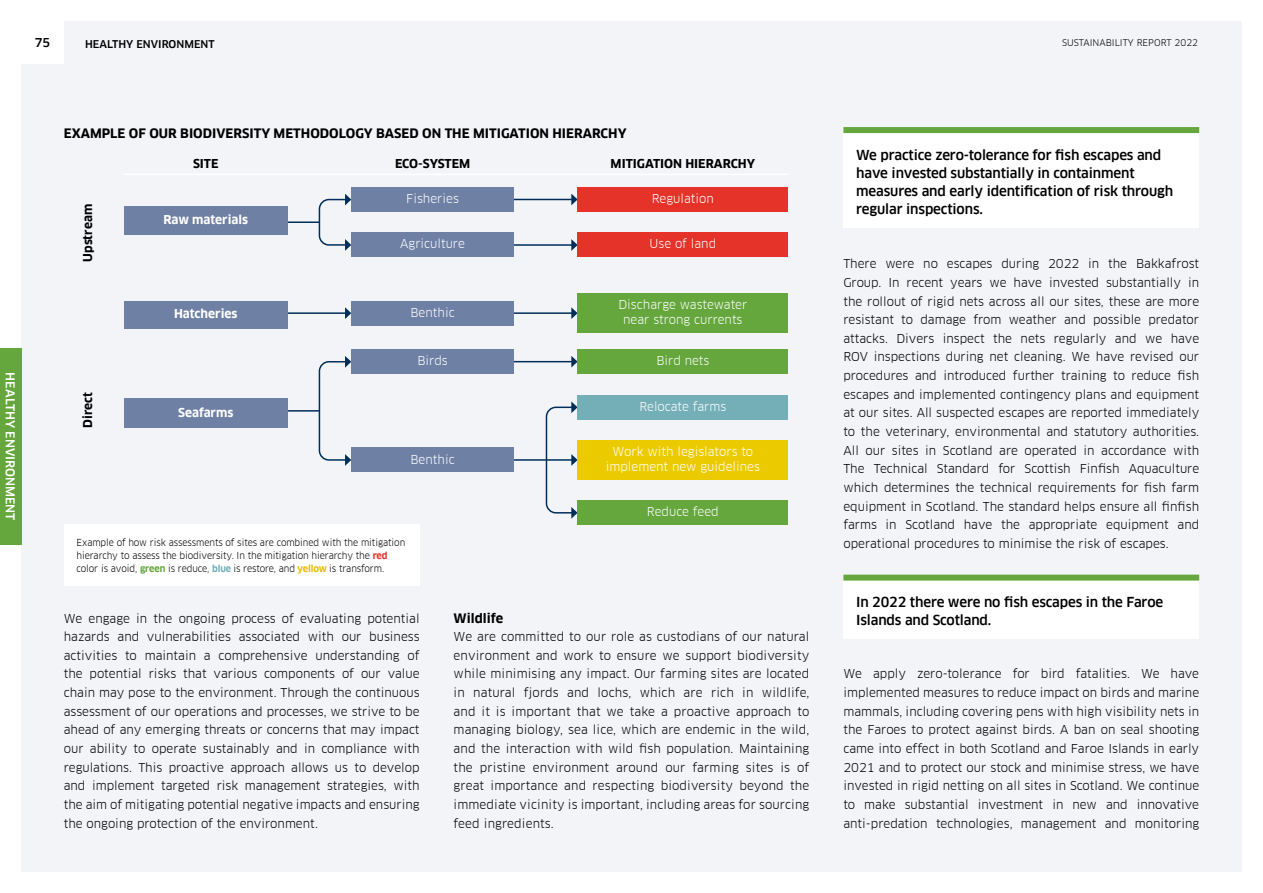
<style>
.page{position:relative;width:1263px;height:893px;background:#fff}
.page>*{position:absolute;margin:0;border:0;box-sizing:border-box;transform-origin:0 0}
.t1{font:500 13.5px/18px "Clan Offc";letter-spacing:-.01em;color:#000}
.t2{font:700 12.75px "Clan Offc";color:#000}
.t3{font:12px/18.6px "Clan Offc";color:#000;text-align:justify}
.t4{font:12px/15px "Clan Offc";color:#fff;text-align:center}
.t5{font:700 12px "Clan Offc";color:#000}
.t6{font:700 12px "Clan Offc";color:#fff}
.t7{font:500 12px "Clan Offc";color:#fff}
.t8{font:500 12px "Clan Offc";color:#000}
.t9{font:500 10.5px "Clan Offc";color:#000}
.t10{font:9.45px/12.8px "Clan Offc";letter-spacing:-.01em;color:#000;scale:.96 1}
.t11{font:9px "Clan Offc";color:#000}
.s1{font-weight:700;color:#e63329}
.s2{font-weight:700;color:#65a63d}
.s3{font-weight:700;color:#74afb8}
.s4{font-weight:700;color:#ebbd00}
</style>
<div class="page">
<div style="left:21px;top:21px;width:1221px;height:851px;background:#f2f4f8"></div>
<hr style="left:281px;top:312px;width:65px;height:2px;background:#002d59">
<svg style="left:345px;top:307px;width:6px;height:12px"></svg>
<hr style="left:507px;top:312px;width:65px;height:2px;background:#002d59">
<svg style="left:571px;top:307px;width:7px;height:12px"></svg>
<hr style="left:507px;top:361px;width:65px;height:1px;background:#002d59">
<svg style="left:571px;top:356px;width:7px;height:11px"></svg>
<hr style="left:507px;top:459px;width:65px;height:2px;background:#002d59">
<hr style="left:281px;top:410px;width:38px;height:2px;background:#002d59">
<svg style="left:318px;top:356px;width:33px;height:110px"></svg>
<svg style="left:545px;top:401px;width:33px;height:118px"></svg>
<div style="left:124px;top:301px;width:164px;height:27px;background:#6f80a5"></div>
<div style="left:351px;top:301px;width:163px;height:24px;background:#6f80a5"></div>
<div style="left:578px;top:294px;width:210px;height:39px;background:#65a63d"></div>
<div style="left:124px;top:399px;width:164px;height:29px;background:#6f80a5"></div>
<div style="left:578px;top:350px;width:210px;height:24px;background:#65a63d"></div>
<div style="left:351px;top:350px;width:163px;height:24px;background:#6f80a5"></div>
<div style="left:351px;top:448px;width:163px;height:24px;background:#6f80a5"></div>
<div style="left:578px;top:395px;width:210px;height:24px;background:#74afb8"></div>
<div style="left:578px;top:440px;width:210px;height:39px;background:#ebcb00"></div>
<div style="left:578px;top:501px;width:210px;height:24px;background:#65a63d"></div>
<hr style="left:507px;top:244px;width:65px;height:2px;background:#002d59">
<svg style="left:571px;top:239px;width:7px;height:12px"></svg>
<hr style="left:507px;top:199px;width:65px;height:1px;background:#002d59">
<svg style="left:571px;top:194px;width:7px;height:11px"></svg>
<hr style="left:281px;top:221px;width:38px;height:2px;background:#002d59">
<svg style="left:318px;top:194px;width:33px;height:57px"></svg>
<div style="left:124px;top:206px;width:164px;height:28px;background:#6f80a5"></div>
<div style="left:351px;top:188px;width:163px;height:24px;background:#6f80a5"></div>
<div style="left:578px;top:188px;width:210px;height:24px;background:#e63329"></div>
<div style="left:351px;top:233px;width:163px;height:24px;background:#6f80a5"></div>
<div style="left:578px;top:233px;width:210px;height:24px;background:#e63329"></div>
<hr style="left:124px;top:174px;width:664px;height:1px;background:#fff">
<div style="left:843px;top:127px;width:356px;height:100px;background:#fff"></div>
<div style="left:843px;top:127px;width:356px;height:6px;background:#65a63d"></div>
<div style="left:843px;top:575px;width:356px;height:64px;background:#fff"></div>
<div style="left:843px;top:575px;width:356px;height:6px;background:#65a63d"></div>
<div style="left:64px;top:524px;width:356px;height:62px;background:#fff"></div>
<div style="left:0;top:348px;width:21px;height:197px;background:#65a63d"></div>
<div style="left:21px;top:21px;width:43px;height:43px;background:#fff"></div>
<p class="t8" style="left:35px;top:36px;width:17px">75</p>
<p class="t9" style="left:85px;top:39px;width:131px">HEALTHY ENVIRONMENT</p>
<p class="t11" style="left:1062px;top:38px;width:138px">SUSTAINABILITY REPORT 2022</p>
<p class="t7" style="left:17px;top:372px;width:150px;rotate:90deg">HEALTHY ENVIRONMENT</p>
<p class="t2" style="left:64px;top:126px;width:564px">EXAMPLE OF OUR BIODIVERSITY METHODOLOGY BASED ON THE MITIGATION HIERARCHY</p>
<p class="t5" style="left:81px;top:262px;width:59px;rotate:-90deg">Upstream</p>
<p class="t5" style="left:81px;top:428px;width:37px;rotate:-90deg">Direct</p>
<p class="t5" style="left:193px;top:157px;width:27px">SITE</p>
<p class="t5" style="left:395px;top:157px;width:77px">ECO-SYSTEM</p>
<p class="t5" style="left:611px;top:157px;width:146px">MITIGATION HIERARCHY</p>
<p class="t6" style="left:163px;top:213px;width:86px">Raw materials</p>
<p class="t4" style="left:406px;top:191px;width:54px">Fisheries</p>
<p class="t4" style="left:652px;top:191px;width:64px">Regulation</p>
<p class="t4" style="left:400px;top:237px;width:66px">Agriculture</p>
<p class="t4" style="left:649px;top:237px;width:68px">Use of land</p>
<p class="t6" style="left:174px;top:307px;width:65px">Hatcheries</p>
<p class="t4" style="left:410px;top:305px;width:46px">Benthic</p>
<p class="t4" style="left:618px;top:297px;width:130px">Discharge wastewater near strong currents</p>
<p class="t6" style="left:178px;top:406px;width:57px">Seafarms</p>
<p class="t4" style="left:417px;top:353px;width:32px">Birds</p>
<p class="t4" style="left:656px;top:353px;width:54px">Bird nets</p>
<p class="t4" style="left:410px;top:452px;width:46px">Benthic</p>
<p class="t4" style="left:639px;top:399px;width:89px">Relocate farms</p>
<p class="t4" style="left:606px;top:444px;width:156px">Work with legislators to implement new guidelines</p>
<p class="t4" style="left:647px;top:504px;width:73px">Reduce feed</p>
<p class="t10" style="left:77px;top:536px;width:344px">Example of how risk assessments of sites are combined with the mitigation hierarchy to assess the biodiversity. In the mitigation hierarchy the <span class="s1">red </span>color is avoid, <span class="s2">green</span> is reduce, <span class="s3">blue</span> is restore, and <span class="s4">yellow</span> is transform.</p>
<p class="t3" style="left:64px;top:609px;width:357px">We engage in the ongoing process of evaluating potential hazards and vulnerabilities associated with our business activities to maintain a comprehensive understanding of the potential risks that various components of our value chain may pose to the environment. Through the continuous assessment of our operations and processes, we strive to be ahead of any emerging threats or concerns that may impact our ability to operate sustainably and in compliance with regulations. This proactive approach allows us to develop and implement targeted risk management strategies, with the aim of mitigating potential negative impacts and ensuring the ongoing protection of the environment.</p>
<p class="t2" style="left:454px;top:611px;width:51px">Wildlife</p>
<p class="t3" style="left:454px;top:627px;width:357px">We are committed to our role as custodians of our natural environment and work to ensure we support biodiversity while minimising any impact. Our farming sites are located in natural fjords and lochs, which are rich in wildlife, and it is important that we take a proactive approach to managing biology, sea lice, which are endemic in the wild, and the interaction with wild fish population. Maintaining the pristine environment around our farming sites is of great importance and respecting biodiversity beyond the immediate vicinity is important, including areas for sourcing feed ingredients.</p>
<p class="t1" style="left:856px;top:146px;width:319px">We practice zero-tolerance for fish escapes and have invested substantially in containment measures and early identification of risk through regular inspections.</p>
<p class="t3" style="left:843px;top:255px;width:357px">There were no escapes during 2022 in the Bakkafrost Group. In recent years we have invested substantially in the rollout of rigid nets across all our sites, these are more resistant to damage from weather and possible predator attacks. Divers inspect the nets regularly and we have ROV inspections during net cleaning. We have revised our procedures and introduced further training to reduce fish escapes and implemented contingency plans and equipment at our sites. All suspected escapes are reported immediately to the veterinary, environmental and statutory authorities.<br>All our sites in Scotland are operated in accordance with The Technical Standard for Scottish Finfish Aquaculture which determines the technical requirements for fish farm equipment in Scotland. The standard helps ensure all finfish farms in Scotland have the appropriate equipment and operational procedures to minimise the risk of escapes.</p>
<p class="t1" style="left:856px;top:594px;width:309px">In 2022 there were no fish escapes in the Faroe<br>Islands and Scotland.</p>
<p class="t3" style="left:843px;top:665px;width:357px">We apply zero-tolerance for bird fatalities. We have implemented measures to reduce impact on birds and marine mammals, including covering pens with high visibility nets in the Faroes to protect against birds. A ban on seal shooting came into effect in both Scotland and Faroe Islands in early 2021 and to protect our stock and minimise stress, we have invested in rigid netting on all sites in Scotland. We continue to make substantial investment in new and innovative anti-predation technologies, management and monitoring</p>
</div>
